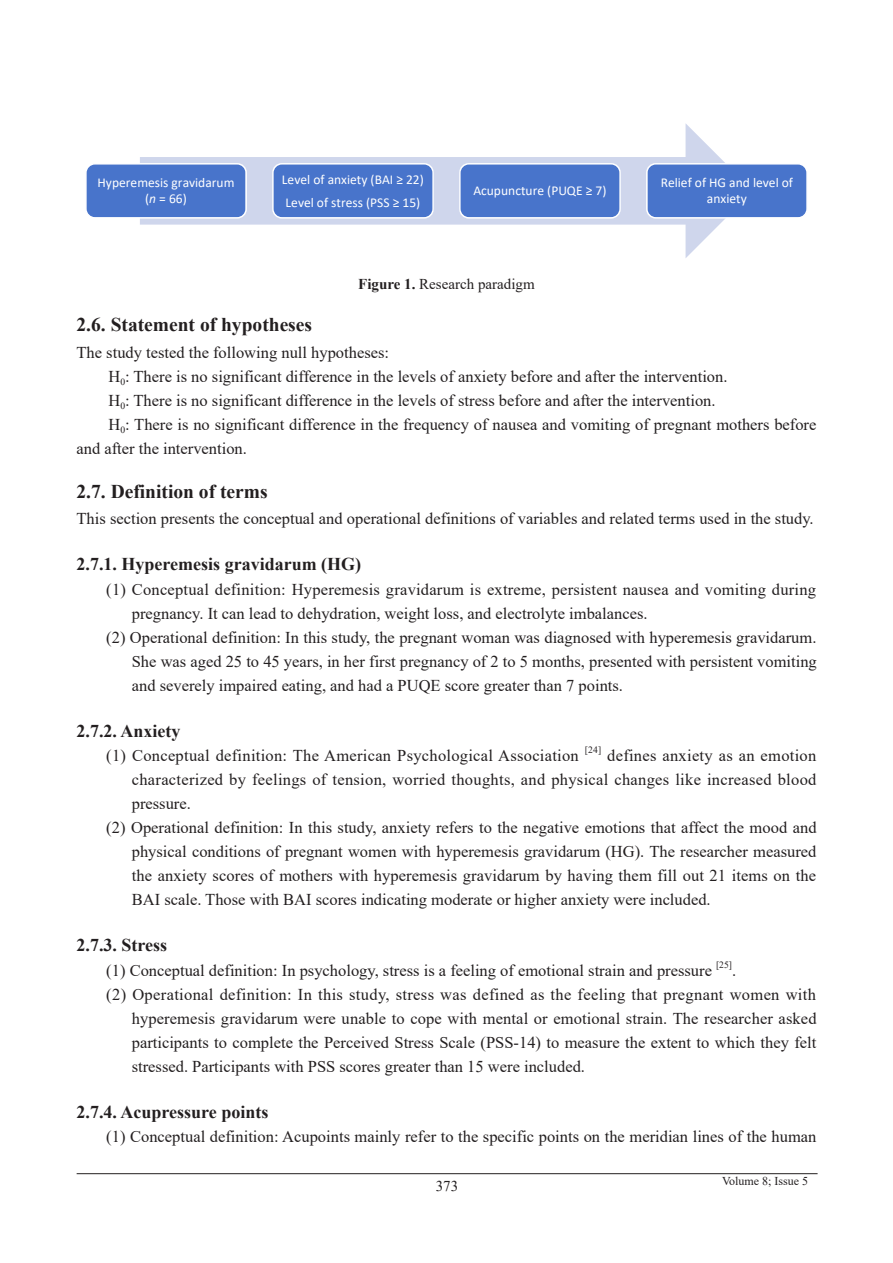
<style>
.page{position:relative;width:893px;height:1263px;background:#fff}
.page>*{position:absolute;margin:0;border:0;box-sizing:border-box;transform-origin:0 0}
.t1{font:700 19.5px "Times New Roman";color:#231f20}
.t2{font:700 18px "Times New Roman";color:#231f20}
.t3{font:16.5px "Times New Roman";color:#231f20}
.t4{font:16.5px "Times New Roman";letter-spacing:.02em;color:#231f20}
.t5{font:15px "Times New Roman";color:#231f20}
.t6{font:13.5px/16.2px "Calibri";color:#fff;text-align:center}
.t7{font:12px "Times New Roman";color:#231f20}
.t8{font:9.6px "Times New Roman";color:#231f20}
.s1{font-style:italic}
.s2{font-weight:700}
</style>
<div class="page">
<hr style="left:77px;top:1173px;width:741px;height:1px;background:#231f20">
<svg style="left:140px;top:123px;width:585px;height:135px"></svg>
<div style="left:89px;top:164px;width:157px;height:54px;background:#4874cb"></div>
<div style="left:86px;top:163px;width:161px;height:56px;border:2px solid #fff;border-radius:9px"></div>
<div style="left:273px;top:164px;width:161px;height:54px;background:#4874cb;border-radius:9px"></div>
<div style="left:272px;top:163px;width:162px;height:56px;border:2px solid #fff;border-radius:9px"></div>
<div style="left:459px;top:164px;width:161px;height:54px;background:#4874cb;border-radius:9px"></div>
<div style="left:459px;top:163px;width:162px;height:56px;border:2px solid #fff;border-radius:9px"></div>
<div style="left:647px;top:164px;width:157px;height:54px;background:#4874cb"></div>
<div style="left:646px;top:163px;width:161px;height:56px;border:2px solid #fff;border-radius:9px"></div>
<p class="t6" style="left:98px;top:174px;width:138px">Hyperemesis gravidarum (<span class="s1">n</span> = 66)</p>
<p class="t6" style="left:282px;top:167px;width:143px;line-height:23.1px;text-align:left">Level of anxiety (BAI ≥ 22)<br>Level of stress (PSS ≥ 15)</p>
<p class="t6" style="left:473px;top:182px;width:135px">Acupuncture (PUQE ≥ 7)</p>
<p class="t6" style="left:661px;top:174px;width:134px">Relief of HG and level of anxiety</p>
<p class="t5" style="left:358px;top:273px;width:178px"><span class="s2">Figure 1.</span> Research paradigm</p>
<p class="t1" style="left:77px;top:311px;width:237px">2.6. Statement of hypotheses</p>
<p class="t3" style="left:77px;top:340px;width:314px">The study tested the following null hypotheses:</p>
<p class="t3" style="left:108px;top:364px;width:621px">H<sub>0</sub>: There is no significant difference in the levels of anxiety before and after the intervention.</p>
<p class="t3" style="left:108px;top:388px;width:609px">H<sub>0</sub>: There is no significant difference in the levels of stress before and after the intervention.</p>
<p class="t3" style="left:108px;top:412px;width:709px">H<sub>0</sub>: There is no significant difference in the frequency of nausea and vomiting of pregnant mothers before</p>
<p class="t3" style="left:77px;top:436px;width:172px">and after the intervention.</p>
<p class="t1" style="left:77px;top:477px;width:193px">2.7. Definition of terms</p>
<p class="t3" style="left:77px;top:507px;width:739px">This section presents the conceptual and operational definitions of variables and related terms used in the study.</p>
<p class="t2" style="left:77px;top:551px;width:286px">2.7.1. Hyperemesis gravidarum (HG)</p>
<p class="t3" style="left:106px;top:577px;width:711px">(1) Conceptual definition: Hyperemesis gravidarum is extreme, persistent nausea and vomiting during</p>
<p class="t3" style="left:132px;top:601px;width:517px">pregnancy. It can lead to dehydration, weight loss, and electrolyte imbalances.</p>
<p class="t3" style="left:106px;top:625px;width:712px">(2) Operational definition: In this study, the pregnant woman was diagnosed with hyperemesis gravidarum.</p>
<p class="t3" style="left:132px;top:649px;width:686px">She was aged 25 to 45 years, in her first pregnancy of 2 to 5 months, presented with persistent vomiting</p>
<p class="t3" style="left:132px;top:673px;width:493px">and severely impaired eating, and had a PUQE score greater than 7 points.</p>
<p class="t2" style="left:77px;top:718px;width:106px">2.7.2. Anxiety</p>
<p class="t3" style="left:106px;top:744px;width:474px">(1) Conceptual definition: The American Psychological Association</p>
<p class="t8" style="left:585px;top:743px;width:18px">[24]</p>
<p class="t3" style="left:607px;top:744px;width:211px">defines anxiety as an emotion</p>
<p class="t3" style="left:132px;top:768px;width:686px">characterized by feelings of tension, worried thoughts, and physical changes like increased blood</p>
<p class="t3" style="left:132px;top:792px;width:61px">pressure.</p>
<p class="t3" style="left:106px;top:816px;width:712px">(2) Operational definition: In this study, anxiety refers to the negative emotions that affect the mood and</p>
<p class="t3" style="left:132px;top:840px;width:686px">physical conditions of pregnant women with hyperemesis gravidarum (HG). The researcher measured</p>
<p class="t3" style="left:132px;top:864px;width:686px">the anxiety scores of mothers with hyperemesis gravidarum by having them fill out 21 items on the</p>
<p class="t3" style="left:132px;top:888px;width:580px">BAI scale. Those with BAI scores indicating moderate or higher anxiety were included.</p>
<p class="t2" style="left:77px;top:932px;width:92px">2.7.3. Stress</p>
<p class="t3" style="left:106px;top:958px;width:607px">(1) Conceptual definition: In psychology, stress is a feeling of emotional strain and pressure</p>
<p class="t8" style="left:716px;top:958px;width:18px">[25]</p>
<p class="t3" style="left:732px;top:958px;width:6px">.</p>
<p class="t4" style="left:106px;top:982px;width:711px">(2) Operational definition: In this study, stress was defined as the feeling that pregnant women with</p>
<p class="t3" style="left:132px;top:1006px;width:686px">hyperemesis gravidarum were unable to cope with mental or emotional strain. The researcher asked</p>
<p class="t3" style="left:132px;top:1030px;width:686px">participants to complete the Perceived Stress Scale (PSS-14) to measure the extent to which they felt</p>
<p class="t3" style="left:132px;top:1054px;width:455px">stressed. Participants with PSS scores greater than 15 were included.</p>
<p class="t2" style="left:77px;top:1099px;width:193px">2.7.4. Acupressure points</p>
<p class="t3" style="left:106px;top:1125px;width:712px">(1) Conceptual definition: Acupoints mainly refer to the specific points on the meridian lines of the human</p>
<p class="t5" style="left:436px;top:1176px;width:24px">373</p>
<p class="t7" style="left:722px;top:1173px;width:88px">Volume 8; Issue 5</p>
</div>
